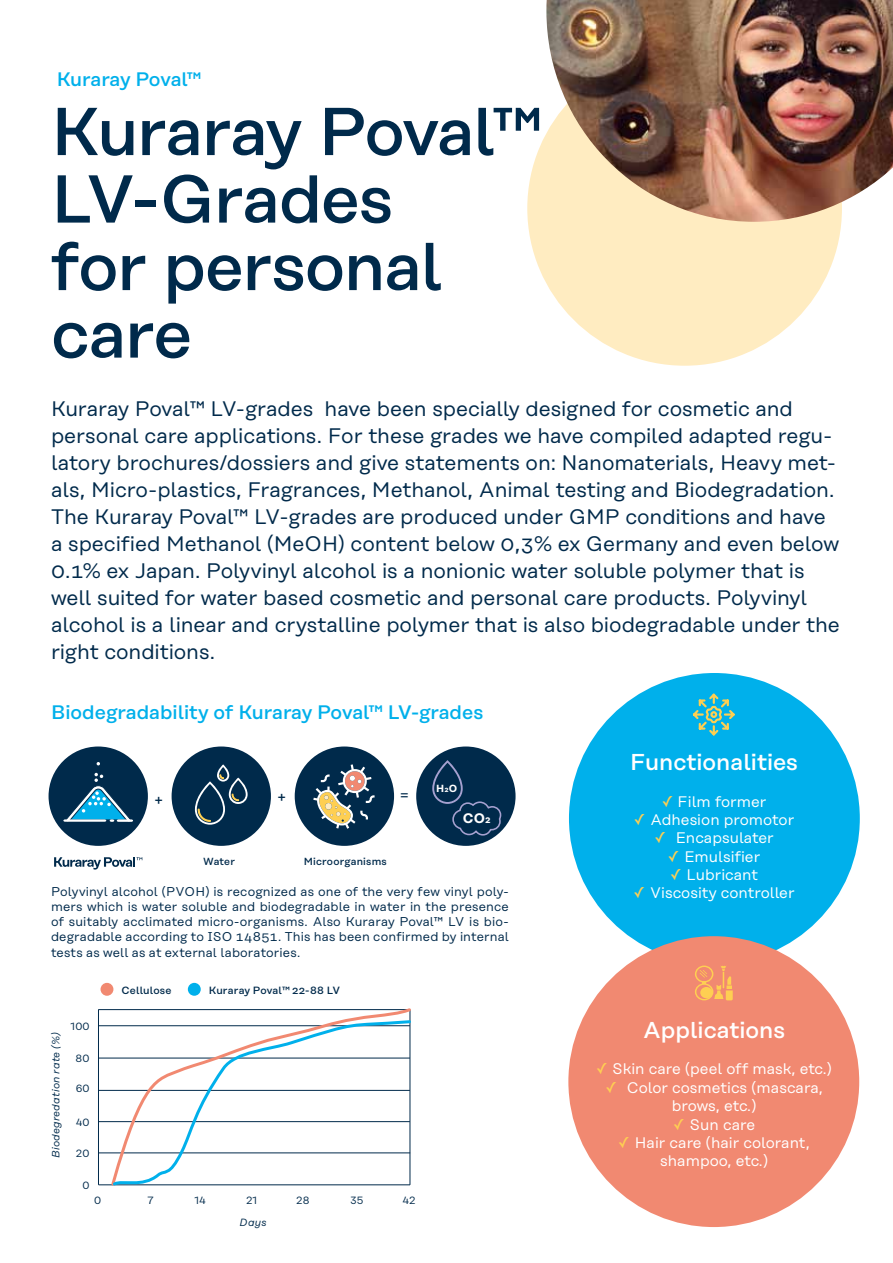
<style>
.page{position:relative;width:893px;height:1263px;background:#fff}
.page>*{position:absolute;margin:0;border:0;box-sizing:border-box;transform-origin:0 0}
.t1{font:500 67.5px/67.5px "Rational Text";letter-spacing:-.02em;color:#002a4b}
.t2{font:500 22.95px "Rational Text";color:#fff}
.t3{font:21px/27px "Rational Text";letter-spacing:-.005em;color:#002a4b}
.t4{font:500 19.5px "Rational Text";color:#00b0eb}
.t5{font:15.3px/18.3px "Rational Text";color:#fff;text-align:center}
.t6{font:500 13.8px "Rational Text";color:#002a4b}
.t7{font:600 13.8px "Rational Text";color:#fff}
.t8{font:12.75px/15.3px "Rational Text";letter-spacing:.01em;color:#002a4b;text-align:justify}
.t9{font:500 10.5px "Rational Text";letter-spacing:.015em;color:#002a4b}
.t10{font:italic 10.5px "Rational Text";letter-spacing:.025em;color:#002a4b}
.t11{font:10.5px "Rational Text";color:#002a4b}
.t12{font:500 10.35px "Rational Text";letter-spacing:.02em;color:#002a4b}
.t13{font:600 10.35px "Rational Text";color:#fff}
.s1{font-family:"Lucida Grande";color:#fecf52}
</style>
<div class="page">
<div style="left:527px;top:51px;width:315px;height:315px;background:#ffecc1;border-radius:50%"></div>
<img style="left:546px;top:0;width:347px;height:222px">
<div style="left:569px;top:673px;width:291px;height:291px;background:#00b0eb;border-radius:50%"></div>
<svg style="left:692px;top:693px;width:43px;height:43px"></svg>
<div style="left:568px;top:936px;width:291px;height:291px;background:#f18971;border-radius:50%"></div>
<svg style="left:695px;top:965px;width:38px;height:35px"></svg>
<div style="left:49px;top:746px;width:99px;height:100px;background:#002a4b;border-radius:50%"></div>
<div style="left:172px;top:746px;width:99px;height:100px;background:#002a4b;border-radius:50%"></div>
<div style="left:295px;top:746px;width:99px;height:100px;background:#002a4b;border-radius:50%"></div>
<svg style="left:63px;top:773px;width:70px;height:49px"></svg>
<svg style="left:195px;top:764px;width:53px;height:61px"></svg>
<svg style="left:313px;top:764px;width:62px;height:65px"></svg>
<div style="left:416px;top:746px;width:100px;height:100px;background:#002a4b;border-radius:50%"></div>
<svg style="left:432px;top:760px;width:70px;height:76px"></svg>
<svg style="left:54px;top:857px;width:88px;height:12px"></svg>
<div style="left:188px;top:983px;width:13px;height:13px;background:#00b0eb;border-radius:50%"></div>
<div style="left:101px;top:983px;width:12px;height:13px;background:#f18971;border-radius:50%"></div>
<hr style="left:98px;top:1009px;width:1px;height:176px;background:#002a4b">
<hr style="left:98px;top:1009px;width:312px;height:1px;background:#002a4b">
<hr style="left:98px;top:1025px;width:312px;height:1px;background:#002a4b">
<hr style="left:98px;top:1058px;width:312px;height:1px;background:#002a4b">
<hr style="left:98px;top:1090px;width:312px;height:1px;background:#002a4b">
<hr style="left:98px;top:1121px;width:312px;height:1px;background:#002a4b">
<hr style="left:98px;top:1152px;width:312px;height:1px;background:#002a4b">
<hr style="left:99px;top:1184px;width:311px;height:1px;background:#002a4b">
<svg style="left:109px;top:1008px;width:302px;height:178px"></svg>
<svg style="left:110px;top:1017px;width:301px;height:169px"></svg>
<p class="t4" style="left:57px;top:68px;width:146px">Kuraray Poval™</p>
<h1 class="t1" style="left:51px;top:97px;width:493px">Kuraray Poval™<br>LV-Grades<br>for personal care</h1>
<p class="t3" style="left:51px;top:395px;width:790px">Kuraray Poval™ LV-grades have been specially designed for cosmetic and personal care applications. For these grades we have compiled adapted regu&shy;latory brochures/dossiers and give statements on: Nanomaterials, Heavy met&shy;als, Micro-plastics, Fragrances, Methanol, Animal testing and Biodegradation.<br>The Kuraray Poval™ LV-grades are produced under GMP conditions and have a specified Methanol (MeOH) content below 0,3% ex Germany and even below 0.1% ex Japan. Polyvinyl alcohol is a nonionic water soluble polymer that is well suited for water based cosmetic and personal care products. Polyvinyl alcohol is a linear and crystalline polymer that is also biodegradable under the right conditions.</p>
<p class="t4" style="left:51px;top:701px;width:434px">Biodegradability of Kuraray Poval™ LV-grades</p>
<p class="t6" style="left:154px;top:792px;width:10px">+</p>
<p class="t6" style="left:278px;top:789px;width:10px">+</p>
<p class="t6" style="left:400px;top:787px;width:10px">=</p>
<p class="t12" style="left:203px;top:855px;width:33px">Water</p>
<p class="t12" style="left:304px;top:855px;width:85px">Microorganisms</p>
<p class="t13" style="left:436px;top:782px;width:23px">H2O</p>
<p class="t7" style="left:463px;top:810px;width:29px">CO2</p>
<p class="t8" style="left:51px;top:883px;width:459px">Polyvinyl alcohol (PVOH) is recognized as one of the very few vinyl poly&shy;mers which is water soluble and biodegradable in water in the presence of suitably acclimated micro-organisms. Also Kuraray Poval™ LV is bio&shy;degradable according to ISO 14851. This has been confirmed by internal tests as well as at external laboratories.</p>
<p class="t9" style="left:121px;top:984px;width:52px">Cellulose</p>
<p class="t9" style="left:209px;top:984px;width:133px">Kuraray Poval™ 22-88 LV</p>
<p class="t10" style="left:50px;top:1158px;width:128px;rotate:-90deg">Biodegredation rate (%)</p>
<p class="t11" style="left:71px;top:1021px;width:20px">100</p>
<p class="t11" style="left:76px;top:1053px;width:15px">80</p>
<p class="t11" style="left:76px;top:1082px;width:15px">60</p>
<p class="t11" style="left:76px;top:1116px;width:15px">40</p>
<p class="t11" style="left:76px;top:1147px;width:15px">20</p>
<p class="t11" style="left:82px;top:1179px;width:9px">0</p>
<p class="t11" style="left:94px;top:1195px;width:9px">0</p>
<p class="t11" style="left:148px;top:1195px;width:8px">7</p>
<p class="t11" style="left:194px;top:1195px;width:13px">14</p>
<p class="t11" style="left:246px;top:1195px;width:12px">21</p>
<p class="t11" style="left:297px;top:1195px;width:14px">28</p>
<p class="t11" style="left:351px;top:1195px;width:14px">35</p>
<p class="t11" style="left:403px;top:1195px;width:14px">42</p>
<p class="t10" style="left:240px;top:1216px;width:29px">Days</p>
<p class="t2" style="left:630px;top:748px;width:169px">Functionalities</p>
<p class="t5" style="left:662px;top:792px;width:106px"><span class="s1">✓</span> Film former</p>
<p class="t5" style="left:634px;top:810px;width:162px"><span class="s1">✓</span> Adhesion promotor</p>
<p class="t5" style="left:654px;top:829px;width:121px"><span class="s1">✓</span> Encapsulater</p>
<p class="t5" style="left:668px;top:847px;width:94px"><span class="s1">✓</span> Emulsifier</p>
<p class="t5" style="left:670px;top:865px;width:90px"><span class="s1">✓</span> Lubricant</p>
<p class="t5" style="left:634px;top:884px;width:163px"><span class="s1">✓</span> Viscosity controller</p>
<p class="t2" style="left:643px;top:1016px;width:143px">Applications</p>
<p class="t5" style="left:596px;top:1060px;width:237px"><span class="s1">✓</span> Skin care (peel off mask, etc.)</p>
<p class="t5" style="left:605px;top:1078px;width:219px"><span class="s1">✓</span> Color cosmetics (mascara, brows, etc.)</p>
<p class="t5" style="left:673px;top:1115px;width:84px"><span class="s1">✓</span> Sun care</p>
<p class="t5" style="left:618px;top:1133px;width:193px"><span class="s1">✓</span> Hair care (hair colorant, shampoo, etc.)</p>
</div>
